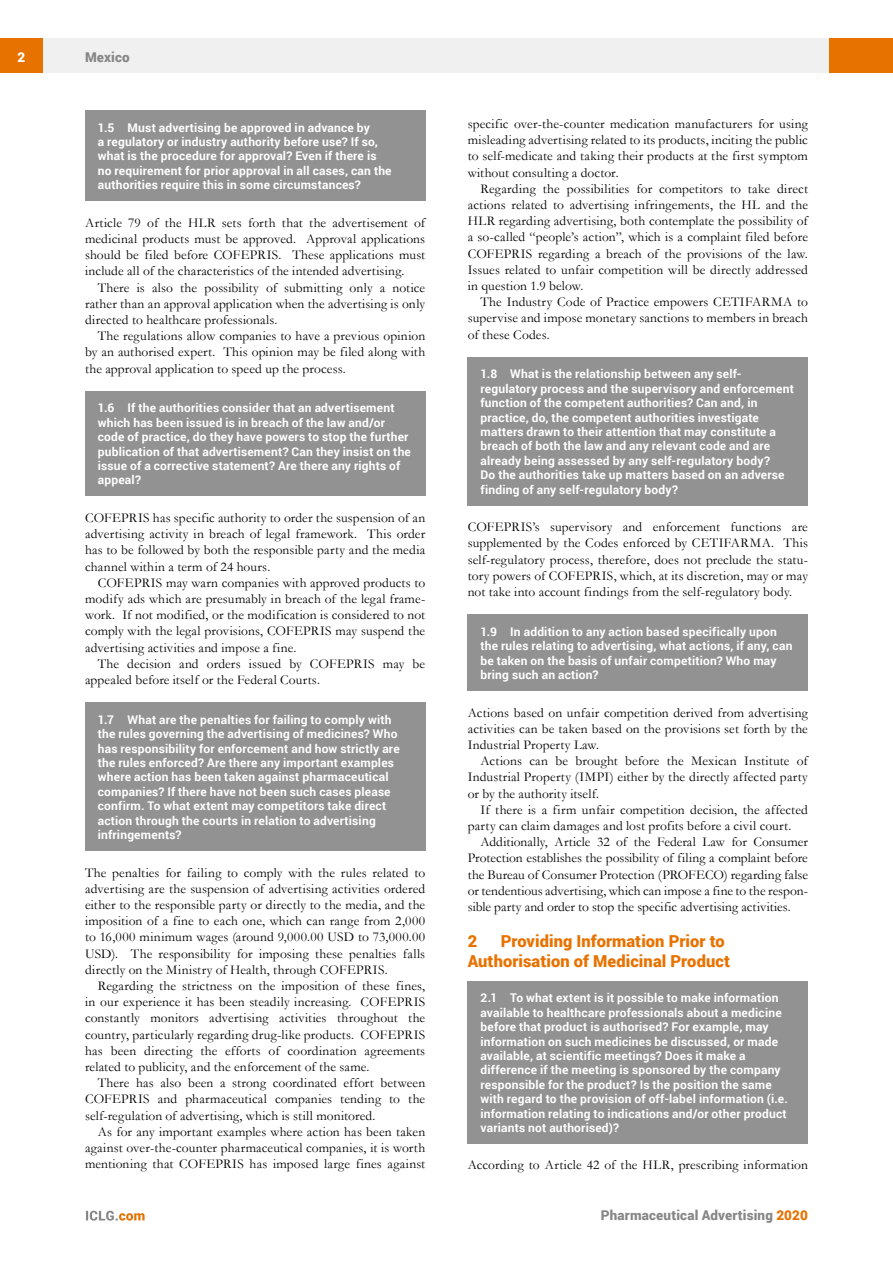
<style>
.page{position:relative;width:893px;height:1263px;background:#fff}
.page>*{position:absolute;margin:0;border:0;box-sizing:border-box;transform-origin:0 0}
.t1{font:900 16.5px/19.8px "Roboto";letter-spacing:.005em;color:#e87200}
.t2{font:13.5px/16.2px "Garamond";letter-spacing:.01em;color:#000;text-align:justify}
.t3{font:900 13.5px "Roboto";letter-spacing:.015em;color:#878787}
.t4{font:900 13.5px "Roboto";color:#fff}
.t5{font:700 12px/14.4px "Roboto";letter-spacing:.015em;color:#fff}
.s1{color:#e87200}
</style>
<div class="page">
<div style="left:43px;top:38px;width:786px;height:34px;background:#f0f0f0"></div>
<div style="left:0;top:38px;width:43px;height:34px;background:#e87200"></div>
<div style="left:829px;top:38px;width:64px;height:34px;background:#e87200"></div>
<svg style="left:86px;top:1211px;width:59px;height:9px"></svg>
<div style="left:468px;top:357px;width:340px;height:148px;background:#929292"></div>
<div style="left:468px;top:615px;width:340px;height:76px;background:#929292"></div>
<div style="left:468px;top:981px;width:340px;height:163px;background:#929292"></div>
<div style="left:85px;top:111px;width:340px;height:90px;background:#929292"></div>
<div style="left:85px;top:391px;width:340px;height:105px;background:#929292"></div>
<div style="left:85px;top:703px;width:340px;height:148px;background:#929292"></div>
<p class="t4" style="left:17px;top:48px;width:9px">2</p>
<p class="t3" style="left:85px;top:48px;width:46px">Mexico</p>
<p class="t5" style="left:98px;top:120px;width:295px">1.5 Must advertising be approved in advance by<br>a regulatory or industry authority before use? If so, what is the procedure for approval? Even if there is no requirement for prior approval in all cases, can the authorities require this in some circumstances?</p>
<p class="t2" style="left:85px;top:214px;width:342px">Article 79 of the HLR sets forth that the advertisement of medicinal products must be approved. Approval applications should be filed before COFEPRIS. These applications must include all of the characteristics of the intended advertising.</p>
<p class="t2" style="left:85px;top:279px;width:342px;text-indent:13px">There is also the possibility of submitting only a notice rather than an approval application when the advertising is only directed to healthcare professionals.</p>
<p class="t2" style="left:85px;top:327px;width:342px;text-indent:13px">The regulations allow companies to have a previous opinion by an authorised expert. This opinion may be filed along with the approval application to speed up the process.</p>
<p class="t5" style="left:98px;top:400px;width:315px">1.6 If the authorities consider that an advertisement which has been issued is in breach of the law and/or code of practice, do they have powers to stop the further publication of that advertisement? Can they insist on the issue of a corrective statement? Are there any rights of appeal?</p>
<p class="t2" style="left:85px;top:509px;width:342px">COFEPRIS has specific authority to order the suspension of an advertising activity in breach of legal framework. This order has to be followed by both the responsible party and the media channel within a term of 24 hours.</p>
<p class="t2" style="left:85px;top:574px;width:342px;text-indent:13px">COFEPRIS may warn companies with approved products to modify ads which are presumably in breach of the legal frame&shy;work. If not modified, or the modification is considered to not comply with the legal provisions, COFEPRIS may suspend the advertising activities and impose a fine.</p>
<p class="t2" style="left:85px;top:655px;width:342px;text-indent:13px">The decision and orders issued by COFEPRIS may be appealed before itself or the Federal Courts.</p>
<p class="t5" style="left:98px;top:712px;width:303px">1.7 What are the penalties for failing to comply with the rules governing the advertising of medicines? Who has responsibility for enforcement and how strictly are the rules enforced? Are there any important examples where action has been taken against pharmaceutical companies? If there have not been such cases please confirm. To what extent may competitors take direct action through the courts in relation to advertising infringements?</p>
<p class="t2" style="left:85px;top:864px;width:342px">The penalties for failing to comply with the rules related to advertising are the suspension of advertising activities ordered either to the responsible party or directly to the media, and the imposition of a fine to each one, which can range from 2,000 to 16,000 minimum wages (around 9,000.00 USD to 73,000.00<br>USD). The responsibility for imposing these penalties falls directly on the Ministry of Health, through COFEPRIS.</p>
<p class="t2" style="left:85px;top:977px;width:342px;text-indent:13px">Regarding the strictness on the imposition of these fines, in our experience it has been steadily increasing. COFEPRIS constantly monitors advertising activities throughout the country, particularly regarding drug-like products. COFEPRIS has been directing the efforts of coordination agreements related to publicity, and the enforcement of the same.</p>
<p class="t2" style="left:85px;top:1074px;width:342px;text-indent:13px">There has also been a strong coordinated effort between COFEPRIS and pharmaceutical companies tending to the self-regulation of advertising, which is still monitored.</p>
<p class="t2" style="left:85px;top:1123px;width:342px;text-indent:13px">As for any important examples where action has been taken against over-the-counter pharmaceutical companies, it is worth mentioning that COFEPRIS has imposed large fines against</p>
<p class="t2" style="left:468px;top:115px;width:342px">specific over-the-counter medication manufacturers for using misleading advertising related to its products, inciting the public to self-medicate and taking their products at the first symptom without consulting a doctor.</p>
<p class="t2" style="left:468px;top:180px;width:342px;text-indent:13px">Regarding the possibilities for competitors to take direct actions related to advertising infringements, the HL and the HLR regarding advertising, both contemplate the possibility of a so-called “people’s action”, which is a complaint filed before COFEPRIS regarding a breach of the provisions of the law.<br>Issues related to unfair competition will be directly addressed in question 1.9 below.</p>
<p class="t2" style="left:468px;top:293px;width:342px;text-indent:13px">The Industry Code of Practice empowers CETIFARMA to supervise and impose monetary sanctions to members in breach of these Codes.</p>
<p class="t5" style="left:480px;top:366px;width:315px">1.8 What is the relationship between any self&shy;regulatory process and the supervisory and enforcement function of the competent authorities? Can and, in practice, do, the competent authorities investigate matters drawn to their attention that may constitute a breach of both the law and any relevant code and are already being assessed by any self-regulatory body?<br>Do the authorities take up matters based on an adverse finding of any self-regulatory body?</p>
<p class="t2" style="left:468px;top:518px;width:342px">COFEPRIS’s supervisory and enforcement functions are supplemented by the Codes enforced by CETIFARMA. This self-regulatory process, therefore, does not preclude the statu&shy;tory powers of COFEPRIS, which, at its discretion, may or may not take into account findings from the self-regulatory body.</p>
<p class="t5" style="left:480px;top:624px;width:313px">1.9 In addition to any action based specifically upon the rules relating to advertising, what actions, if any, can be taken on the basis of unfair competition? Who may bring such an action?</p>
<p class="t2" style="left:468px;top:704px;width:342px">Actions based on unfair competition derived from advertising activities can be taken based on the provisions set forth by the Industrial Property Law.</p>
<p class="t2" style="left:468px;top:752px;width:342px;text-indent:13px">Actions can be brought before the Mexican Institute of Industrial Property (IMPI) either by the directly affected party or by the authority itself.</p>
<p class="t2" style="left:468px;top:801px;width:342px;text-indent:13px">If there is a firm unfair competition decision, the affected party can claim damages and lost profits before a civil court.</p>
<p class="t2" style="left:468px;top:833px;width:342px;text-indent:13px">Additionally, Article 32 of the Federal Law for Consumer Protection establishes the possibility of filing a complaint before the Bureau of Consumer Protection (PROFECO) regarding false or tendentious advertising, which can impose a fine to the respon&shy;sible party and order to stop the specific advertising activities.</p>
<p class="t1" style="left:468px;top:930px;width:11px">2</p>
<p class="t1" style="left:468px;top:930px;width:264px;text-indent:33px">Providing Information Prior to<br>Authorisation of Medicinal Product</p>
<p class="t5" style="left:480px;top:990px;width:309px">2.1 To what extent is it possible to make information available to healthcare professionals about a medicine before that product is authorised? For example, may information on such medicines be discussed, or made available, at scientific meetings? Does it make a difference if the meeting is sponsored by the company responsible for the product? Is the position the same with regard to the provision of off-label information (i.e. information relating to indications and/or other product variants not authorised)?</p>
<p class="t2" style="left:468px;top:1157px;width:342px">According to Article 42 of the HLR, prescribing information</p>
<p class="t3" style="left:601px;top:1206px;width:209px">Pharmaceutical Advertising <span class="s1">2020</span></p>
</div>
